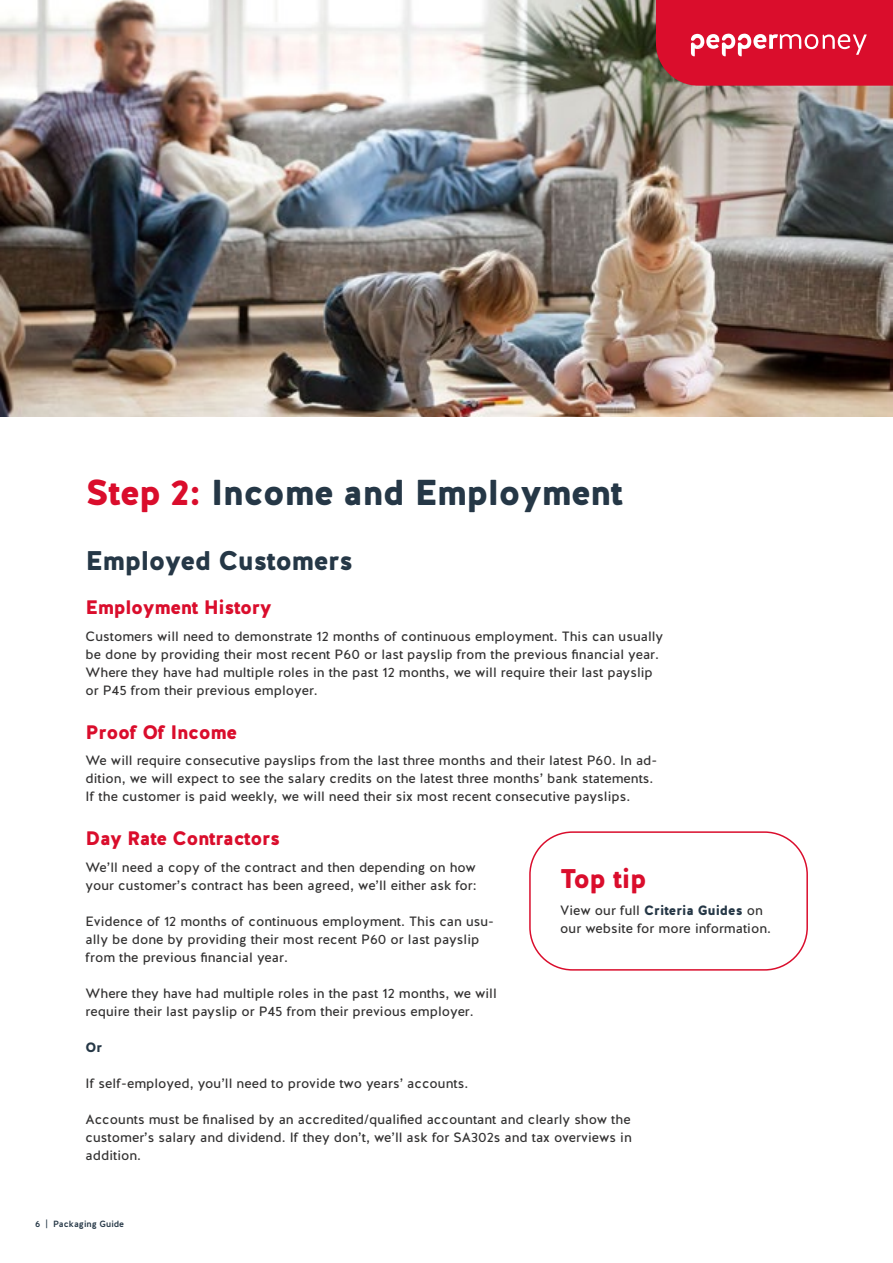
<style>
.page{position:relative;width:893px;height:1263px;background:#fff}
.page>*{position:absolute;margin:0;border:0;box-sizing:border-box;transform-origin:0 0}
.t1{font:900 36px "Halis R";letter-spacing:-.02em;color:#253746}
.t2{font:900 27px "Halis R";letter-spacing:-.02em;color:#253746}
.t3{font:900 27px "Halis R";letter-spacing:-.02em;color:#da0d2c}
.t4{font:900 19.5px "Halis R";letter-spacing:-.02em;color:#da0d2c}
.t5{font:13.5px/18px "Halis R";color:#333232}
.t6{font:900 13.5px "Halis R";color:#253746}
.t7{font:500 9px "Halis R";color:#253746}
.s1{color:#da0d2c}
.s2{font-weight:900;color:#253746}
</style>
<div class="page">
<div style="left:529px;top:831px;width:279px;height:140px;border:2px solid #da0d2c;border-radius:43px"></div>
<img style="left:0;top:0;width:893px;height:417px">
<svg style="left:656px;top:0;width:237px;height:86px;background:#d91e39"></svg>
<h1 class="t1" style="left:86px;top:469px;width:539px"><span class="s1">Step 2:</span> Income and Employment</h1>
<h2 class="t2" style="left:86px;top:543px;width:269px">Employed Customers</h2>
<h3 class="t4" style="left:86px;top:595px;width:188px">Employment History</h3>
<p class="t5" style="left:86px;top:627px;width:579px">Customers will need to demonstrate 12 months of continuous employment. This can usually be done by providing their most recent P60 or last payslip from the previous financial year.<br>Where they have had multiple roles in the past 12 months, we will require their last payslip or P45 from their previous employer.</p>
<h3 class="t4" style="left:86px;top:719px;width:153px">Proof Of Income</h3>
<p class="t5" style="left:86px;top:752px;width:573px">We will require consecutive payslips from the last three months and their latest P60. In ad&shy;dition, we will expect to see the salary credits on the latest three months’ bank statements.<br>If the customer is paid weekly, we will need their six most recent consecutive payslips.</p>
<h3 class="t4" style="left:86px;top:826px;width:196px">Day Rate Contractors</h3>
<p class="t5" style="left:86px;top:858px;width:393px">We’ll need a copy of the contract and then depending on how your customer’s contract has been agreed, we’ll either ask for:</p>
<p class="t5" style="left:86px;top:912px;width:410px">Evidence of 12 months of continuous employment. This can usu&shy;ally be done by providing their most recent P60 or last payslip from the previous financial year.</p>
<p class="t5" style="left:86px;top:984px;width:413px">Where they have had multiple roles in the past 12 months, we will require their last payslip or P45 from their previous employer.</p>
<p class="t6" style="left:86px;top:1038px;width:18px">Or</p>
<p class="t5" style="left:86px;top:1074px;width:384px">If self-employed, you’ll need to provide two years’ accounts.</p>
<p class="t5" style="left:86px;top:1110px;width:548px;text-align:justify">Accounts must be finalised by an accredited/qualified accountant and clearly show the customer’s salary and dividend. If they don’t, we’ll ask for SA302s and tax overviews in addition.</p>
<h2 class="t3" style="left:560px;top:861px;width:88px">Top tip</h2>
<p class="t5" style="left:560px;top:901px;width:212px">View our full <span class="s2">Criteria Guides</span> on our website for more information.</p>
<p class="t7" style="left:35px;top:1218px;width:91px">6 | Packaging Guide</p>
</div>
